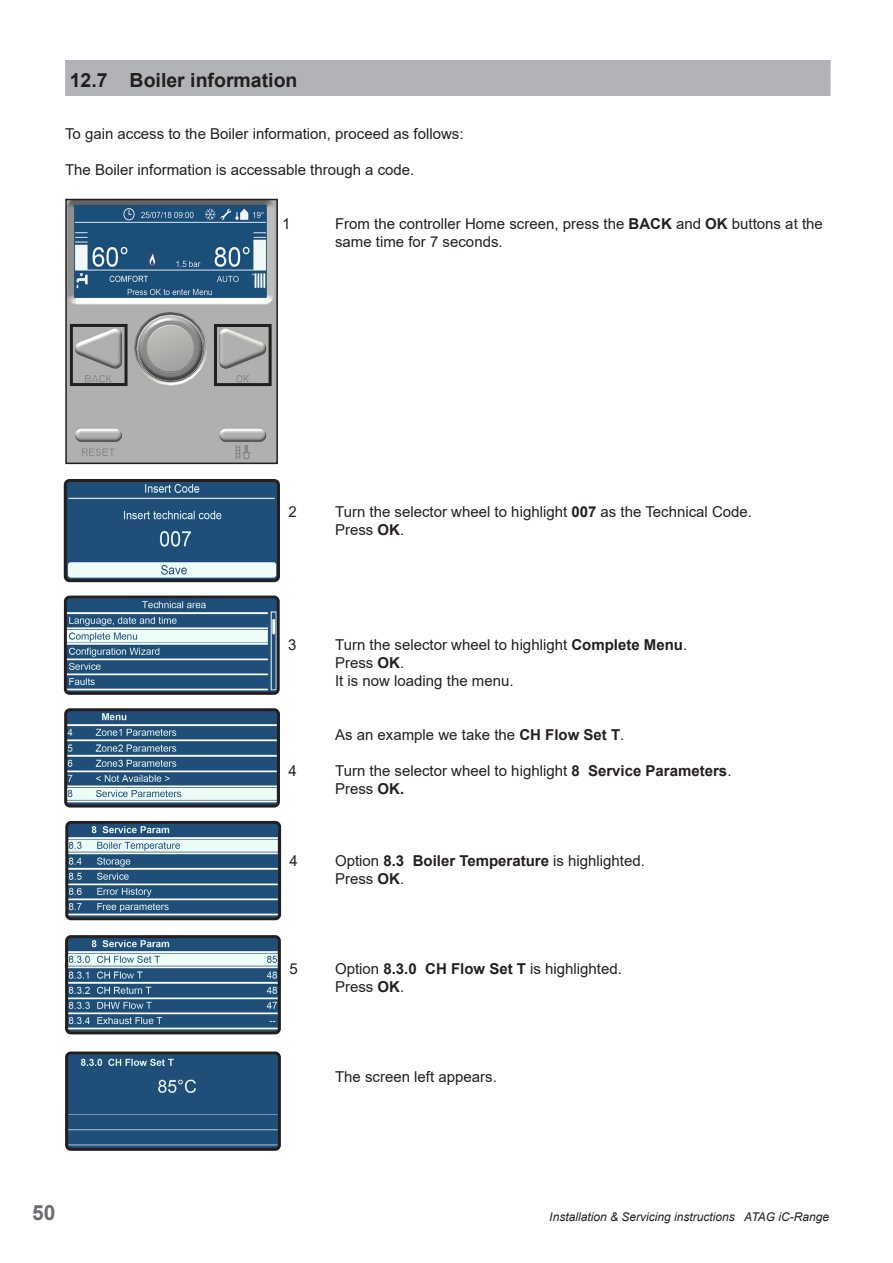
<style>
.page{position:relative;width:893px;height:1263px;background:#fff}
.page>*{position:absolute;margin:0;border:0;box-sizing:border-box;transform-origin:0 0}
.t1{font:700 21px "Arial";color:#6c6d70}
.subkop{font:700 19.5px "Arial";color:#231f20}
.Gewone_tekst_vooraan{font:15px/18px "Arial";color:#231f20}
.Gewone_tekst_Corgi{font:15px "Arial";color:#231f20}
.t2{font:italic 12px "Arial";color:#231f20}
.s1{font-weight:700}
</style>
<div class="page">
<div style="left:65px;top:78px;width:766px;height:18px;background:#b2b3b7"></div>
<div style="left:65px;top:60px;width:766px;height:18px;background:#b2b3b7"></div>
<img style="left:68px;top:483px;width:208px;height:95px">
<div style="left:64px;top:479px;width:216px;height:103px;border:3px solid #231f20;border-radius:4px"></div>
<img style="left:68px;top:599px;width:208px;height:92px">
<div style="left:64px;top:595px;width:216px;height:100px;border:3px solid #231f20;border-radius:4px"></div>
<svg style="left:68px;top:202px;width:207px;height:259px;background:#83949f"></svg>
<div style="left:65px;top:199px;width:213px;height:265px;border:2px solid #231f20"></div>
<div style="left:214px;top:324px;width:58px;height:62px;border:3px solid #231f20"></div>
<div style="left:70px;top:324px;width:58px;height:62px;border:3px solid #231f20"></div>
<img style="left:68px;top:712px;width:208px;height:91px">
<div style="left:64px;top:708px;width:216px;height:99px;border:3px solid #231f20;border-radius:4px"></div>
<img style="left:69px;top:939px;width:208px;height:91px">
<div style="left:65px;top:935px;width:216px;height:99px;border:3px solid #231f20;border-radius:4px"></div>
<img style="left:69px;top:825px;width:208px;height:91px">
<div style="left:65px;top:821px;width:216px;height:99px;border:3px solid #231f20;border-radius:4px"></div>
<img style="left:69px;top:1055px;width:208px;height:92px">
<div style="left:65px;top:1051px;width:216px;height:100px;border:3px solid #231f20;border-radius:4px"></div>
<p class="subkop" style="left:70px;top:66px;width:229px">12.7 Boiler information</p>
<p class="Gewone_tekst_vooraan" style="left:65px;top:124px;width:400px">To gain access to the Boiler information, proceed as follows:</p>
<p class="Gewone_tekst_vooraan" style="left:65px;top:160px;width:351px">The Boiler information is accessable through a code.</p>
<p class="Gewone_tekst_vooraan" style="left:282px;top:214px;width:10px">1</p>
<p class="Gewone_tekst_vooraan" style="left:335px;top:214px;width:489px">From the controller Home screen, press the <span class="s1">BACK</span> and <span class="s1">OK</span> buttons at the same time for 7 seconds.</p>
<p class="Gewone_tekst_vooraan" style="left:288px;top:502px;width:10px">2</p>
<p class="Gewone_tekst_vooraan" style="left:335px;top:502px;width:418px">Turn the selector wheel to highlight <span class="s1">007</span> as the Technical Code.</p>
<p class="Gewone_tekst_vooraan" style="left:335px;top:520px;width:71px">Press <span class="s1">OK</span>.</p>
<p class="Gewone_tekst_vooraan" style="left:288px;top:635px;width:10px">3</p>
<p class="Gewone_tekst_vooraan" style="left:335px;top:635px;width:354px">Turn the selector wheel to highlight <span class="s1">Complete Menu</span>.</p>
<p class="Gewone_tekst_vooraan" style="left:335px;top:653px;width:71px">Press <span class="s1">OK</span>.</p>
<p class="Gewone_tekst_Corgi" style="left:335px;top:670px;width:180px">It is now loading the menu.</p>
<p class="Gewone_tekst_vooraan" style="left:335px;top:725px;width:291px">As an example we take the <span class="s1">CH Flow Set T</span>.</p>
<p class="Gewone_tekst_vooraan" style="left:288px;top:761px;width:10px">4</p>
<p class="Gewone_tekst_vooraan" style="left:335px;top:761px;width:398px">Turn the selector wheel to highlight <span class="s1">8 Service Parameters</span>.</p>
<p class="Gewone_tekst_vooraan" style="left:335px;top:779px;width:71px">Press <span class="s1">OK.</span></p>
<p class="Gewone_tekst_vooraan" style="left:290px;top:851px;width:10px">4</p>
<p class="Gewone_tekst_vooraan" style="left:335px;top:851px;width:311px">Option <span class="s1">8.3 Boiler Temperature</span> is highlighted.</p>
<p class="Gewone_tekst_vooraan" style="left:335px;top:869px;width:71px">Press <span class="s1">OK</span>.</p>
<p class="Gewone_tekst_vooraan" style="left:289px;top:959px;width:10px">5</p>
<p class="Gewone_tekst_vooraan" style="left:335px;top:959px;width:288px">Option <span class="s1">8.3.0 CH Flow Set T</span> is highlighted.</p>
<p class="Gewone_tekst_vooraan" style="left:335px;top:977px;width:71px">Press <span class="s1">OK</span>.</p>
<p class="Gewone_tekst_vooraan" style="left:335px;top:1067px;width:163px">The screen left appears.</p>
<h1 class="t1" style="left:32px;top:1198px;width:25px">50</h1>
<p class="t2" style="left:549px;top:1209px;width:281px">Installation &amp; Servicing instructions ATAG iC-Range</p>
</div>
